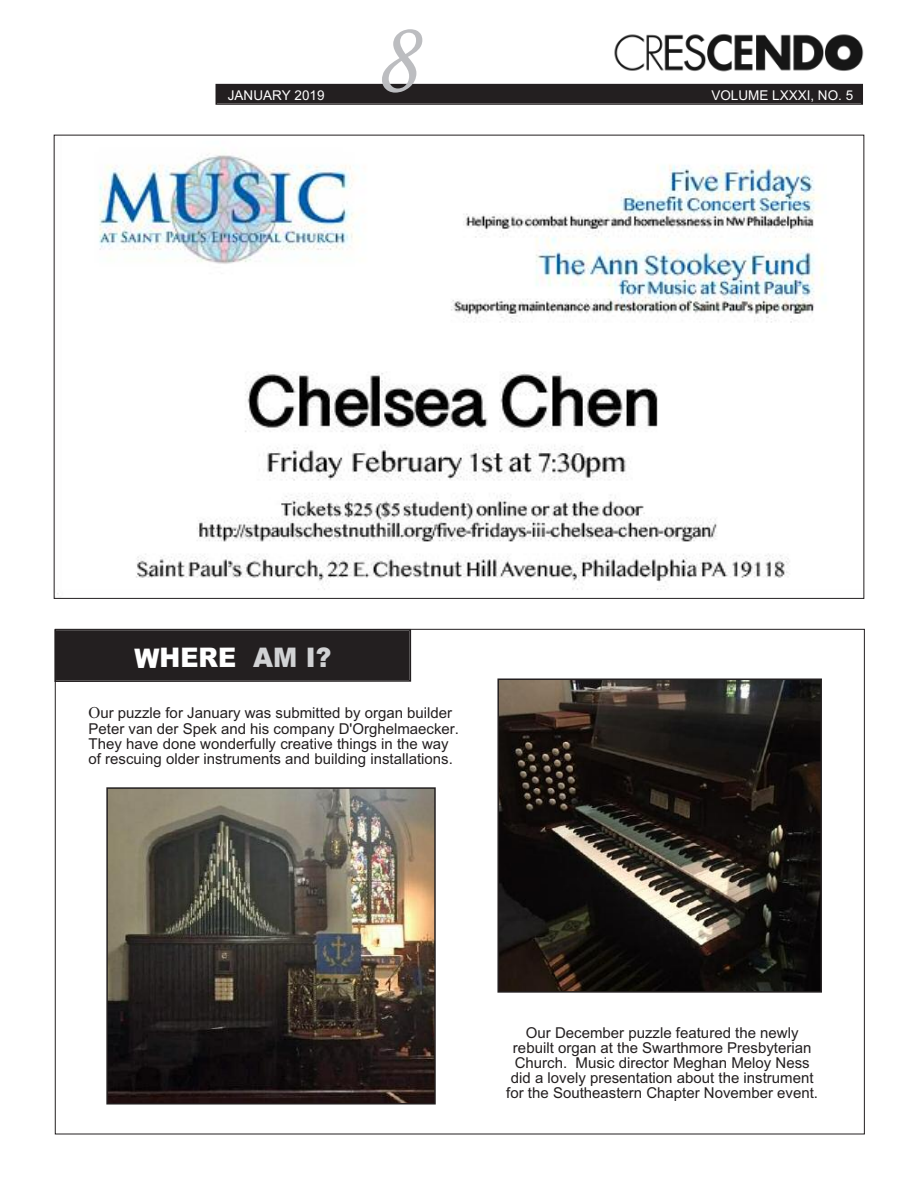
<style>
.page{position:relative;width:918px;height:1188px;background:#fff}
.page>*{position:absolute;margin:0;border:0;box-sizing:border-box;transform-origin:0 0}
.t1{font:italic 90px "Calisto";color:#bcbdc0}
.t2{font:900 27px "Arial";color:#fff;scale:.93 1}
.t3{font:15px/15px "Arial";color:#231f20;text-align:center}
.t4{font:13.5px "Arial";color:#fff}
.s1{color:#d1d2d4}
.s2{font-family:"Times New Roman";font-size:16.5px}
</style>
<div class="page">
<div style="left:217px;top:85px;width:645px;height:18px;background:#231f20"></div>
<div style="left:216px;top:84px;width:647px;height:21px;border:2px solid #231f20"></div>
<img style="left:614px;top:34px;width:250px;height:38px">
<img style="left:57px;top:153px;width:767px;height:441px">
<div style="left:56px;top:630px;width:354px;height:50px;background:#231f20"></div>
<div style="left:54px;top:629px;width:357px;height:53px;border:2px solid #231f20"></div>
<img style="left:109px;top:790px;width:324px;height:312px">
<div style="left:106px;top:787px;width:330px;height:318px;border:2px solid #231f20"></div>
<img style="left:500px;top:681px;width:319px;height:309px">
<div style="left:497px;top:678px;width:325px;height:315px;border:2px solid #231f20"></div>
<p class="t4" style="left:228px;top:87px;width:98px">JANUARY 2019</p>
<h1 class="t1" style="left:377px;top:7px;width:44px">8</h1>
<p class="t4" style="left:711px;top:87px;width:143px">VOLUME LXXXI, NO. 5</p>
<h2 class="t2" style="left:134px;top:642px;width:214px">WHERE <span class="s1">AM I?</span></h2>
<p class="t3" style="left:89px;top:705px;width:372px;text-align:left"><span class="s2">O</span>ur puzzle for January was submitted by organ builder Peter van der Spek and his company D'Orghelmaecker.<br>They have done wonderfully creative things in the way of rescuing older instruments and building installations.</p>
<p class="t3" style="left:506px;top:1025px;width:313px">Our December puzzle featured the newly rebuilt organ at the Swarthmore Presbyterian Church. Music director Meghan Meloy Ness did a lovely presentation about the instrument for the Southeastern Chapter November event.</p>
</div>
